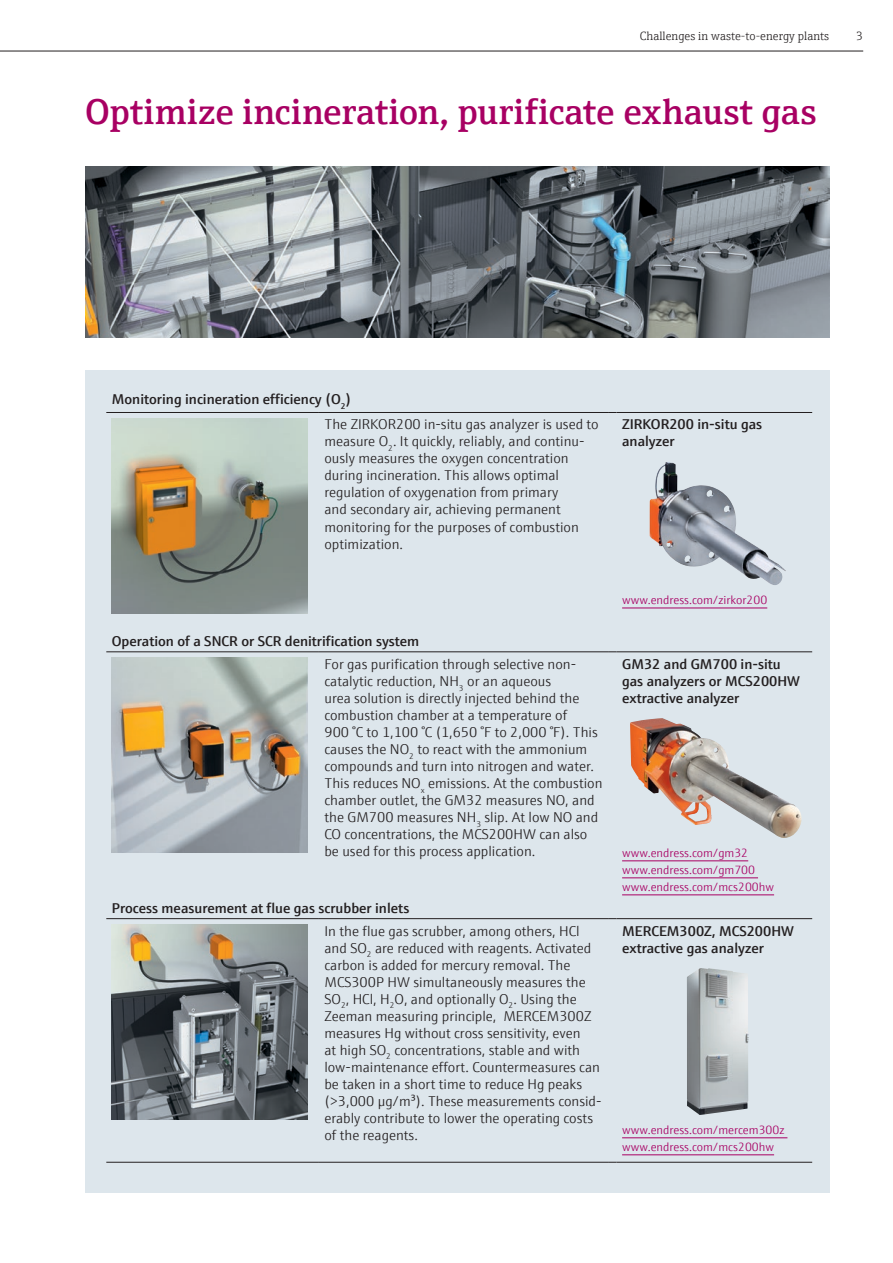
<style>
.page{position:relative;width:893px;height:1263px;background:#fff}
.page>*{position:absolute;margin:0;border:0;box-sizing:border-box;transform-origin:0 0}
.t1{font:600 36px "E+H Serif";letter-spacing:.005em;color:#a80063}
.t2{font:300 14.25px/17px "E+H Sans";color:#231f20}
.t3{font:600 14.25px/17px "E+H Sans";color:#231f20}
.t4{font:300 12px/17px "E+H Sans";color:#a80063}
.t5{font:300 12px "E+H Serif";color:#231f20}
.s1{font-weight:600}
</style>
<div class="page">
<hr style="left:0;top:51px;width:863px;height:1px;background:#231f20">
<div style="left:85px;top:370px;width:744px;height:822px;background:#dde6ec"></div>
<hr style="left:106px;top:1162px;width:213px;height:1px;background:#231f20">
<hr style="left:319px;top:1162px;width:289px;height:1px;background:#231f20">
<hr style="left:617px;top:1162px;width:195px;height:1px;background:#231f20">
<hr style="left:617px;top:918px;width:195px;height:1px;background:#231f20">
<hr style="left:617px;top:651px;width:195px;height:1px;background:#231f20">
<hr style="left:617px;top:412px;width:195px;height:1px;background:#231f20">
<hr style="left:106px;top:412px;width:213px;height:1px;background:#231f20">
<hr style="left:319px;top:412px;width:289px;height:1px;background:#231f20">
<hr style="left:106px;top:651px;width:213px;height:1px;background:#231f20">
<hr style="left:319px;top:651px;width:289px;height:1px;background:#231f20">
<hr style="left:106px;top:918px;width:213px;height:1px;background:#231f20">
<hr style="left:319px;top:918px;width:289px;height:1px;background:#231f20">
<img style="left:112px;top:418px;width:195px;height:196px">
<hr style="left:622px;top:608px;width:145px;height:1px;background:#a80063">
<img style="left:649px;top:462px;width:137px;height:123px">
<img style="left:112px;top:657px;width:195px;height:196px">
<hr style="left:622px;top:860px;width:126px;height:1px;background:#a80063">
<hr style="left:622px;top:877px;width:136px;height:1px;background:#a80063">
<hr style="left:622px;top:895px;width:152px;height:1px;background:#a80063">
<img style="left:630px;top:718px;width:172px;height:120px">
<img style="left:112px;top:924px;width:195px;height:196px">
<hr style="left:622px;top:1137px;width:165px;height:1px;background:#a80063">
<hr style="left:622px;top:1154px;width:152px;height:1px;background:#a80063">
<img style="left:687px;top:968px;width:61px;height:147px">
<img style="left:85px;top:167px;width:744px;height:170px">
<p class="t5" style="left:640px;top:27px;width:191px">Challenges in waste-to-energy plants</p>
<h1 class="t1" style="left:85px;top:84px;width:733px">Optimize incineration, purificate exhaust gas</h1>
<p class="t5" style="left:856px;top:27px;width:8px">3</p>
<p class="t2" style="left:324px;top:385px;width:276px;line-height:25.5px;text-indent:-213px"><span class="s1">Monitoring incineration efficiency (O</span><sub>2</sub><span class="s1">)<br></span>The ZIRKOR200 in-situ gas analyzer is used to</p>
<p class="t2" style="left:324px;top:432px;width:262px">measure O<sub>2</sub>. It quickly, reliably, and continu&shy;ously measures the oxygen concentration during incineration. This allows optimal regulation of oxygenation from primary<br>and secondary air, achieving permanent monitoring for the purposes of combustion optimization.</p>
<p class="t3" style="left:622px;top:415px;width:142px">ZIRKOR200 in-situ gas analyzer</p>
<p class="t4" style="left:622px;top:590px;width:147px">www.endress.com/zirkor200</p>
<p class="t3" style="left:112px;top:632px;width:309px">Operation of a SNCR or SCR denitrification system</p>
<p class="t2" style="left:324px;top:654px;width:280px">For gas purification through selective non&shy;catalytic reduction, NH<sub>3</sub> or an aqueous<br>urea solution is directly injected behind the combustion chamber at a temperature of<br>900 °C to 1,100 °C (1,650 °F to 2,000 °F). This causes the NO<sub>2</sub> to react with the ammonium compounds and turn into nitrogen and water.<br>This reduces NO<sub>x</sub> emissions. At the combustion chamber outlet, the GM32 measures NO, and the GM700 measures NH<sub>3</sub> slip. At low NO and CO concentrations, the MCS200HW can also be used for this process application.</p>
<p class="t3" style="left:622px;top:654px;width:179px">GM32 and GM700 in-situ gas analyzers or MCS200HW extractive analyzer</p>
<p class="t4" style="left:622px;top:843px;width:153px">www.endress.com/gm32 www.endress.com/gm700 www.endress.com/mcs200hw</p>
<p class="t3" style="left:112px;top:899px;width:299px">Process measurement at flue gas scrubber inlets</p>
<p class="t2" style="left:324px;top:921px;width:279px">In the flue gas scrubber, among others, HCl and SO<sub>2</sub> are reduced with reagents. Activated carbon is added for mercury removal. The MCS300P HW simultaneously measures the SO<sub>2</sub>, HCl, H<sub>2</sub>O, and optionally O<sub>2</sub>. Using the Zeeman measuring principle, MERCEM300Z measures Hg without cross sensitivity, even<br>at high SO<sub>2</sub> concentrations, stable and with low-maintenance effort. Countermeasures can be taken in a short time to reduce Hg peaks (&gt;3,000 μg/m³). These measurements consid&shy;erably contribute to lower the operating costs of the reagents.</p>
<p class="t3" style="left:622px;top:921px;width:173px">MERCEM300Z, MCS200HW extractive gas analyzer</p>
<p class="t4" style="left:622px;top:1120px;width:164px">www.endress.com/mercem300z www.endress.com/mcs200hw</p>
</div>
